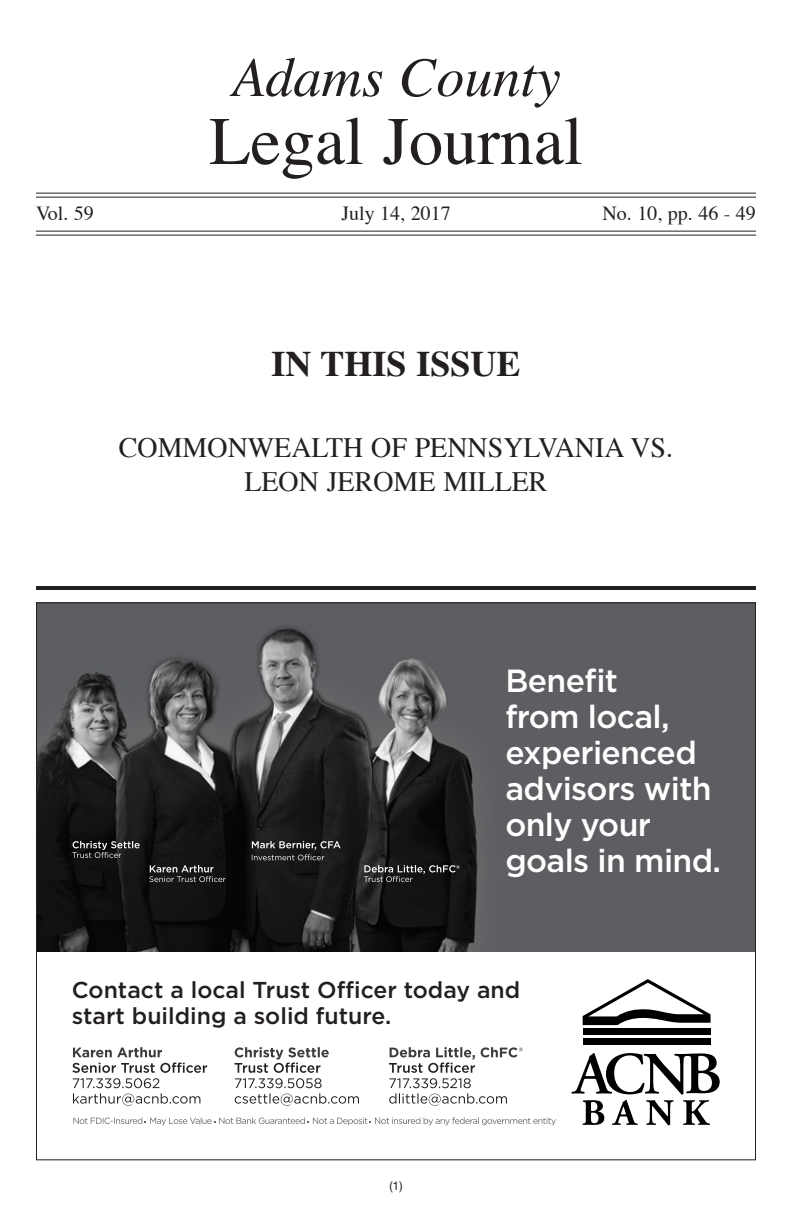
<style>
.page{position:relative;width:792px;height:1224px;background:#fff}
.page>*{position:absolute;margin:0;border:0;box-sizing:border-box;transform-origin:0 0}
.t1{font:68px "Times";color:#231f20}
.t2{font:italic 56px "Times";color:#231f20}
.t3{font:700 36px "Times";color:#231f20}
.t4{font:500 32px/36px "Gotham";letter-spacing:-.02em;color:#fff}
.t5{font:28px/33.6px "Times";color:#231f20;text-align:center}
.t6{font:500 23px/26px "Gotham";color:#231f20}
.t7{font:20px "Times";color:#231f20}
.t8{font:12px "Helvetica Neue";color:#231f20}
</style>
<div class="page">
<hr style="left:36px;top:193px;width:720px;height:1px;background:#231f20">
<hr style="left:36px;top:197px;width:720px;height:1px;background:#231f20">
<hr style="left:36px;top:231px;width:720px;height:1px;background:#231f20">
<hr style="left:36px;top:235px;width:720px;height:1px;background:#231f20">
<svg style="left:583px;top:979px;width:128px;height:46px"></svg>
<div style="left:583px;top:1038px;width:128px;height:6px;background:#000"></div>
<div style="left:583px;top:1029px;width:128px;height:6px;background:#000"></div>
<svg style="left:571px;top:1053px;width:149px;height:72px"></svg>
<img style="left:38px;top:604px;width:716px;height:347px">
<svg style="left:252px;top:841px;width:89px;height:19px"></svg>
<svg style="left:72px;top:841px;width:68px;height:17px"></svg>
<svg style="left:149px;top:865px;width:77px;height:17px"></svg>
<svg style="left:364px;top:865px;width:96px;height:17px"></svg>
<svg style="left:72px;top:1063px;width:135px;height:43px"></svg>
<svg style="left:73px;top:1047px;width:89px;height:10px"></svg>
<svg style="left:234px;top:1047px;width:125px;height:59px"></svg>
<svg style="left:73px;top:1117px;width:483px;height:8px"></svg>
<svg style="left:389px;top:1047px;width:134px;height:59px"></svg>
<hr style="left:36px;top:586px;width:720px;height:4px;background:#231f20">
<p class="t2" style="left:231px;top:42px;width:331px">Adams County</p>
<p class="t1" style="left:209px;top:98px;width:375px">Legal Journal</p>
<p class="t7" style="left:36px;top:201px;width:59px">Vol. 59</p>
<p class="t7" style="left:341px;top:201px;width:111px">July 14, 2017</p>
<p class="t7" style="left:602px;top:201px;width:155px">No. 10, pp. 46 - 49</p>
<p class="t3" style="left:271px;top:339px;width:251px">IN THIS ISSUE</p>
<p class="t5" style="left:119px;top:433px;width:556px">COMMONWEALTH OF PENNSYLVANIA VS.<br>LEON JEROME MILLER</p>
<p class="t4" style="left:505px;top:662px;width:217px">Benefit<br>from local, experienced advisors with only your goals in mind.</p>
<p class="t6" style="left:72px;top:976px;width:450px">Contact a local Trust Officer today and start building a solid future.</p>
<p class="t8" style="left:390px;top:1179px;width:14px">(1)</p>
</div>
